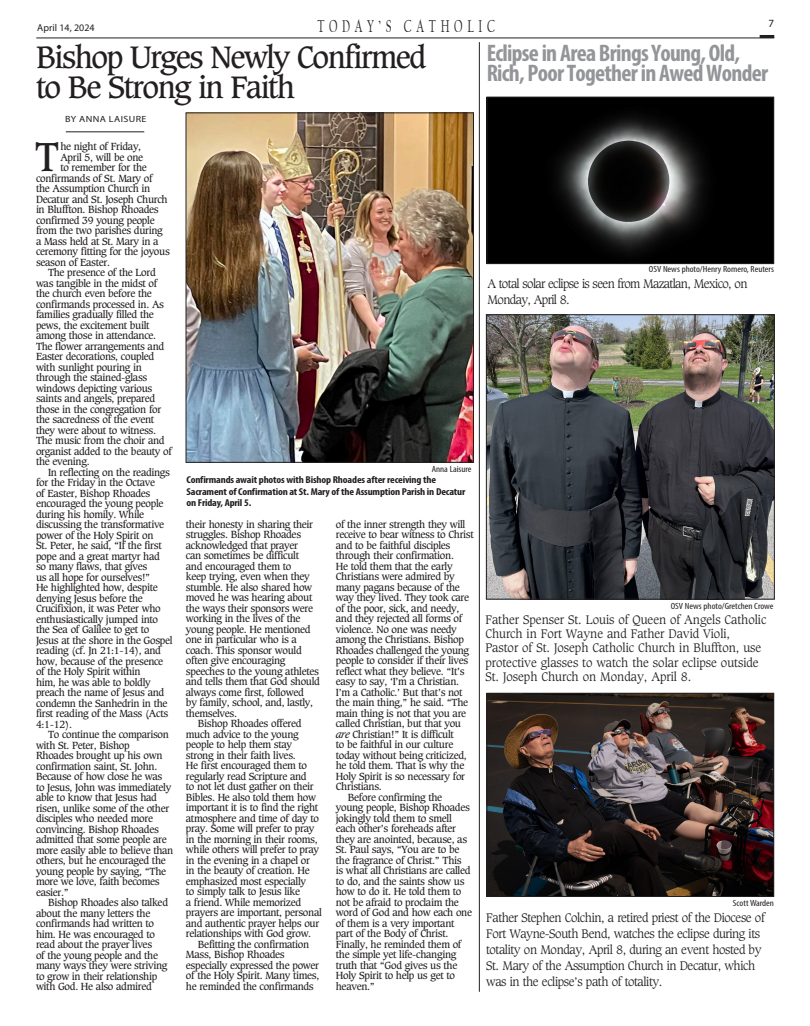
<style>
.page{position:relative;width:810px;height:1026px;background:#fff}
.page>*{position:absolute;margin:0;border:0;box-sizing:border-box;transform-origin:0 0}
.NEWbody{font:39.2px "Caxton Std";color:#231f20}
.NEWcaxton-30{font:30px/30px "Caxton Std";letter-spacing:-.05em;color:#231f20}
.NEWstandalone{font:700 condensed 24px/20px "Myriad Pro";letter-spacing:-.03em;color:#939598}
.t1{font:18px "Californian FB";letter-spacing:.4em;color:#231f20;scale:.65 1}
.NEWcutlinebig{font:300 12px/16px "Caxton Std";letter-spacing:-.03em;color:#231f20}
.NEWcutlinebig-2{font:300 12px/14.4px "Caxton Std";color:#231f20}
.NEWcutlinebig-3{font:300 12px/16px "Caxton Std";letter-spacing:-.05em;color:#231f20}
.t2{font:11px "Myriad Pro";color:#231f20}
.NEWbody-2{font:10px/10.5px "Caxton Std";letter-spacing:-.03em;color:#231f20}
.NEWcutlinesmall{font:700 condensed 10px/11.5px "Myriad Pro";letter-spacing:-.015em;color:#231f20;scale:1.12 1}
.t3{font:10px "Myriad Pro";color:#231f20}
.NEWphotocredit{font:condensed 9px "Myriad Pro";color:#231f20;scale:1.12 1}
.NEWcutlinesmall-2{font:9px "Myriad Pro";letter-spacing:.04em;color:#231f20;scale:1.12 1}
.s1{font-style:italic}
</style>
<div class="page">
<hr style="left:36px;top:38px;width:738px;height:1px;background:#231f20">
<hr style="left:760px;top:35px;width:14px;height:3px;background:#231f20">
<img style="left:488px;top:316px;width:285px;height:281px">
<div style="left:486px;top:314px;width:289px;height:285px;border:1px solid #231f20"></div>
<img style="left:489px;top:695px;width:283px;height:200px">
<div style="left:487px;top:693px;width:287px;height:204px;border:1px solid #231f20"></div>
<img style="left:489px;top:99px;width:283px;height:163px">
<div style="left:487px;top:97px;width:287px;height:167px;border:1px solid #231f20"></div>
<hr style="left:66px;top:132px;width:78px;height:1px;background:#231f20">
<img style="left:188px;top:115px;width:284px;height:346px">
<div style="left:186px;top:113px;width:288px;height:350px;border:1px solid #231f20"></div>
<hr style="left:479px;top:42px;width:1px;height:950px;background:#231f20">
<p class="t3" style="left:37px;top:21px;width:59px">April 14, 2024</p>
<h3 class="t1" style="left:317px;top:16px;width:275px">TODAY’S CATHOLIC</h3>
<p class="t2" style="left:769px;top:17px;width:7px">7</p>
<p class="NEWcaxton-30" style="left:36px;top:43px;width:392px">Bishop Urges Newly Confirmed to Be Strong in Faith</p>
<p class="NEWbody" style="left:35px;top:134px;width:25px">T</p>
<p class="NEWbody-2" style="left:60px;top:142px;width:82px">he night of Friday,</p>
<p class="NEWcutlinesmall-2" style="left:65px;top:114px;width:74px">BY ANNA LAISURE</p>
<p class="NEWbody-2" style="left:60px;top:152px;width:84px">April 5, will be one</p>
<p class="NEWbody-2" style="left:60px;top:163px;width:88px">to remember for the</p>
<p class="NEWbody-2" style="left:36px;top:173px;width:118px">confirmands of St. Mary of</p>
<p class="NEWbody-2" style="left:36px;top:184px;width:116px">the Assumption Church in</p>
<p class="NEWbody-2" style="left:36px;top:194px;width:133px">Decatur and St. Joseph Church</p>
<p class="NEWbody-2" style="left:36px;top:205px;width:124px">in Bluffton. Bishop Rhoades</p>
<p class="NEWbody-2" style="left:36px;top:215px;width:120px">confirmed 39 young people</p>
<p class="NEWbody-2" style="left:36px;top:226px;width:128px">from the two parishes during</p>
<p class="NEWbody-2" style="left:36px;top:236px;width:124px">a Mass held at St. Mary in a</p>
<p class="NEWbody-2" style="left:36px;top:247px;width:135px">ceremony fitting for the joyous</p>
<p class="NEWbody-2" style="left:36px;top:257px;width:76px">season of Easter.</p>
<p class="NEWbody-2" style="left:36px;top:268px;width:137px;text-indent:12px">The presence of the Lord was tangible in the midst of the church even before the confirmands processed in. As families gradually filled the pews, the excitement built among those in attendance.<br>The flower arrangements and<br>Easter decorations, coupled with sunlight pouring in through the stained-glass windows depicting various saints and angels, prepared those in the congregation for the sacredness of the event they were about to witness.<br>The music from the choir and organist added to the beauty of the evening.</p>
<p class="NEWbody-2" style="left:36px;top:467px;width:138px;text-indent:12px">In reflecting on the readings for the Friday in the Octave<br>of Easter, Bishop Rhoades encouraged the young people during his homily. While discussing the transformative power of the Holy Spirit on<br>St. Peter, he said, “If the first pope and a great martyr had<br>so many flaws, that gives<br>us all hope for ourselves!”<br>He highlighted how, despite denying Jesus before the<br>Crucifixion, it was Peter who enthusiastically jumped into the Sea of Galilee to get to<br>Jesus at the shore in the Gospel reading (cf. Jn 21:1-14), and how, because of the presence of the Holy Spirit within<br>him, he was able to boldly preach the name of Jesus and condemn the Sanhedrin in the first reading of the Mass (Acts<br>4:1-12).</p>
<p class="NEWbody-2" style="left:36px;top:730px;width:139px;text-indent:12px">To continue the comparison with St. Peter, Bishop<br>Rhoades brought up his own confirmation saint, St. John.<br>Because of how close he was to Jesus, John was immediately able to know that Jesus had risen, unlike some of the other disciples who needed more convincing. Bishop Rhoades admitted that some people are more easily able to believe than others, but he encouraged the young people by saying, “The more we love, faith becomes easier.”</p>
<p class="NEWbody-2" style="left:36px;top:898px;width:134px;text-indent:12px">Bishop Rhoades also talked about the many letters the confirmands had written to him. He was encouraged to read about the prayer lives<br>of the young people and the many ways they were striving to grow in their relationship with God. He also admired</p>
<p class="NEWphotocredit" style="left:432px;top:463px;width:37px">Anna Laisure</p>
<p class="NEWcutlinesmall" style="left:186px;top:474px;width:251px">Confirmands await photos with Bishop Rhoades after receiving the<br>Sacrament of Confirmation at St. Mary of the Assumption Parish in Decatur on Friday, April 5.</p>
<p class="NEWbody-2" style="left:336px;top:519px;width:139px">of the inner strength they will receive to bear witness to Christ and to be faithful disciples through their confirmation.<br>He told them that the early<br>Christians were admired by many pagans because of the way they lived. They took care of the poor, sick, and needy, and they rejected all forms of violence. No one was needy among the Christians. Bishop<br>Rhoades challenged the young people to consider if their lives reflect what they believe. “It’s easy to say, ‘I’m a Christian.<br>I’m a Catholic.’ But that’s not the main thing,” he said. “The main thing is not that you are called Christian, but that you <span class="s1">are</span> Christian!” It is difficult<br>to be faithful in our culture today without being criticized, he told them. That is why the<br>Holy Spirit is so necessary for<br>Christians.</p>
<p class="NEWbody-2" style="left:336px;top:792px;width:138px;text-indent:12px">Before confirming the young people, Bishop Rhoades jokingly told them to smell each other’s foreheads after they are anointed, because, as<br>St. Paul says, “You are to be the fragrance of Christ.” This<br>is what all Christians are called to do, and the saints show us how to do it. He told them to not be afraid to proclaim the word of God and how each one of them is a very important part of the Body of Christ.<br>Finally, he reminded them of the simple yet life-changing truth that “God gives us the<br>Holy Spirit to help us get to heaven.”</p>
<p class="NEWbody-2" style="left:186px;top:519px;width:136px">their honesty in sharing their struggles. Bishop Rhoades acknowledged that prayer<br>can sometimes be difficult<br>and encouraged them to<br>keep trying, even when they stumble. He also shared how moved he was hearing about the ways their sponsors were working in the lives of the young people. He mentioned one in particular who is a coach. This sponsor would often give encouraging speeches to the young athletes and tells them that God should always come first, followed<br>by family, school, and, lastly, themselves.</p>
<p class="NEWbody-2" style="left:186px;top:719px;width:137px;text-indent:12px">Bishop Rhoades offered much advice to the young people to help them stay strong in their faith lives.<br>He first encouraged them to regularly read Scripture and<br>to not let dust gather on their<br>Bibles. He also told them how important it is to find the right atmosphere and time of day to pray. Some will prefer to pray in the morning in their rooms, while others will prefer to pray in the evening in a chapel or<br>in the beauty of creation. He emphasized most especially<br>to simply talk to Jesus like<br>a friend. While memorized prayers are important, personal and authentic prayer helps our relationships with God grow.</p>
<p class="NEWbody-2" style="left:186px;top:939px;width:135px;text-indent:12px">Befitting the confirmation<br>Mass, Bishop Rhoades especially expressed the power of the Holy Spirit. Many times, he reminded the confirmands</p>
<p class="NEWstandalone" style="left:487px;top:43px;width:283px">Eclipse in Area Brings Young, Old,<br>Rich, Poor Together in Awed Wonder</p>
<p class="NEWphotocredit" style="left:649px;top:264px;width:113px">OSV News photo/Henry Romero, Reuters</p>
<p class="NEWcutlinebig-3" style="left:487px;top:276px;width:262px">A total solar eclipse is seen from Mazatlan, Mexico, on<br>Monday, April 8.</p>
<p class="NEWphotocredit" style="left:671px;top:601px;width:93px">OSV News photo/Gretchen Crowe</p>
<p class="NEWcutlinebig-2" style="left:485px;top:612px;width:283px">Father Spenser St. Louis of Queen of Angels Catholic Church in Fort Wayne and Father David Violi,<br>Pastor of St. Joseph Catholic Church in Bluffton, use protective glasses to watch the solar eclipse outside St. Joseph Church on Monday, April 8.</p>
<p class="NEWphotocredit" style="left:733px;top:897px;width:38px">Scott Warden</p>
<p class="NEWcutlinebig" style="left:486px;top:910px;width:280px">Father Stephen Colchin, a retired priest of the Diocese of Fort Wayne-South Bend, watches the eclipse during its totality on Monday, April 8, during an event hosted by St. Mary of the Assumption Church in Decatur, which was in the eclipse’s path of totality.</p>
</div>
